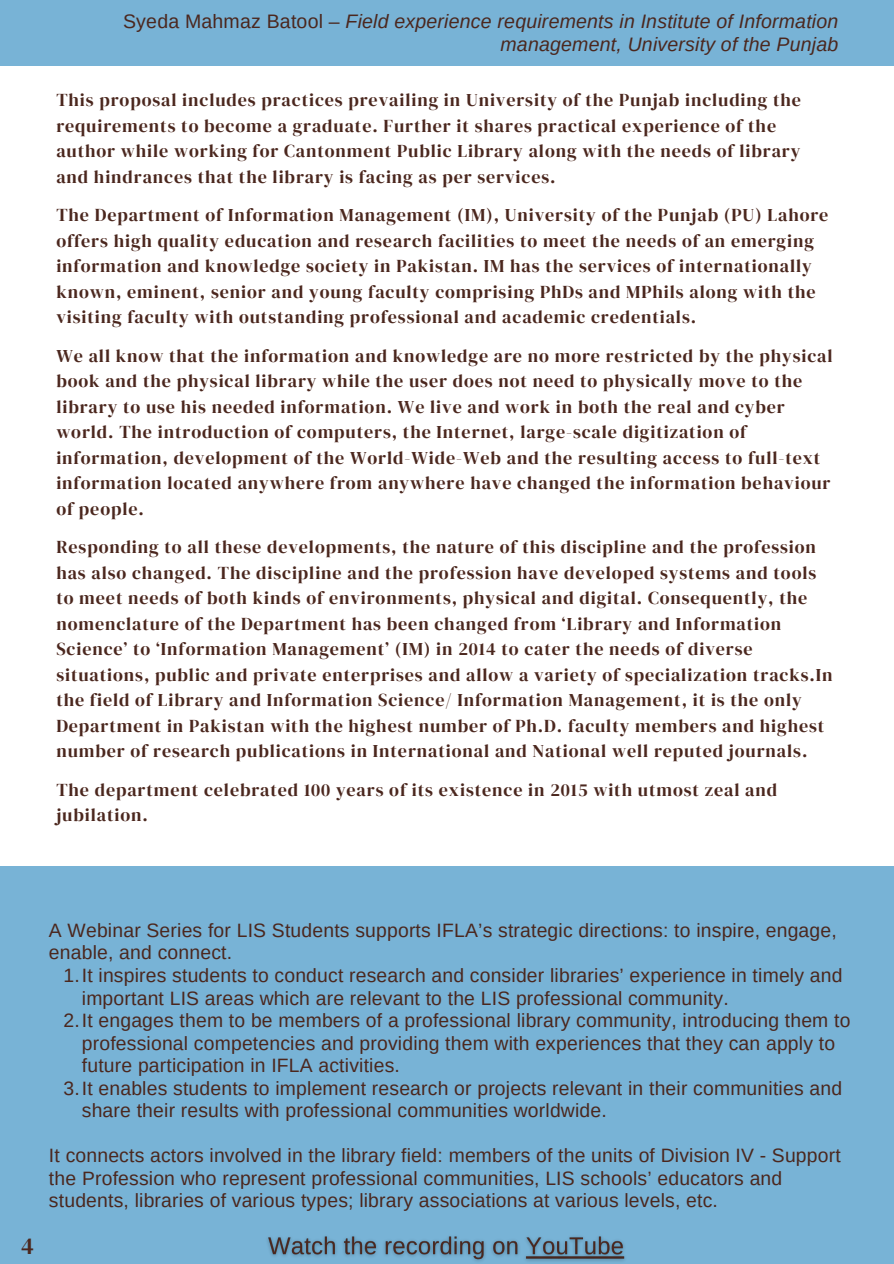
<style>
.page{position:relative;width:894px;height:1264px;background:#fff}
.page>*{position:absolute;margin:0;border:0;box-sizing:border-box;transform-origin:0 0}
.t1{font:23.7px "DM Serif Display";color:#4b271e}
.t2{font:italic 19.5px/22.5px "Arimo";letter-spacing:.01em;color:#4b271e;text-align:right}
.t3{font:19.35px/22.5px "Arimo";letter-spacing:.01em;color:#4b271e}
.t4{font:18px/25.5px "DM Serif Display";letter-spacing:.05em;color:#4b271e}
.s1{font-style:normal}
</style>
<div class="page">
<div style="left:0;top:0;width:893px;height:65px;background:#78b3d6"></div>
<div style="left:0;top:866px;width:893px;height:397px;background:#78b3d6"></div>
<img style="left:267px;top:1236px;width:358px;height:26px">
<p class="t2" style="left:123px;top:10px;width:716px"><span class="s1">Syeda Mahmaz Batool –</span> Field experience requirements in Institute of Information management, University of the Punjab</p>
<p class="t4" style="left:56px;top:87px;width:746px">This proposal includes practices prevailing in University of the Punjab including the requirements to become a graduate. Further it shares practical experience of the author while working for Cantonment Public Library along with the needs of library and hindrances that the library is facing as per services.</p>
<p class="t4" style="left:56px;top:202px;width:773px">The Department of Information Management (IM), University of the Punjab (PU) Lahore offers high quality education and research facilities to meet the needs of an emerging information and knowledge society in Pakistan. IM has the services of internationally known, eminent, senior and young faculty comprising PhDs and MPhils along with the visiting faculty with outstanding professional and academic credentials.</p>
<p class="t4" style="left:56px;top:342px;width:777px">We all know that the information and knowledge are no more restricted by the physical book and the physical library while the user does not need to physically move to the library to use his needed information. We live and work in both the real and cyber world. The introduction of computers, the Internet, large-scale digitization of information, development of the World-Wide-Web and the resulting access to full-text information located anywhere from anywhere have changed the information behaviour of people.</p>
<p class="t4" style="left:56px;top:534px;width:777px">Responding to all these developments, the nature of this discipline and the profession has also changed. The discipline and the profession have developed systems and tools to meet needs of both kinds of environments, physical and digital. Consequently, the nomenclature of the Department has been changed from ‘Library and Information Science’ to ‘Information Management’ (IM) in 2014 to cater the needs of diverse situations, public and private enterprises and allow a variety of specialization tracks.In the field of Library and Information Science/ Information Management, it is the only Department in Pakistan with the highest number of Ph.D. faculty members and highest number of research publications in International and National well reputed journals.</p>
<p class="t4" style="left:56px;top:776px;width:722px">The department celebrated 100 years of its existence in 2015 with utmost zeal and jubilation.</p>
<p class="t1" style="left:21px;top:1228px;width:14px">4</p>
<p class="t3" style="left:49px;top:918px;width:789px">A Webinar Series for LIS Students supports IFLA’s strategic directions: to inspire, engage, enable, and connect.</p>
<p class="t3" style="left:82px;top:964px;width:762px;text-indent:-18px">1.It inspires students to conduct research and consider libraries’ experience in timely and important LIS areas which are relevant to the LIS professional community.</p>
<p class="t3" style="left:82px;top:1009px;width:770px;text-indent:-18px">2.It engages them to be members of a professional library community, introducing them to professional competencies and providing them with experiences that they can apply to future participation in IFLA activities.</p>
<p class="t3" style="left:82px;top:1076px;width:761px;text-indent:-18px">3.It enables students to implement research or projects relevant in their communities and share their results with professional communities worldwide.</p>
<p class="t3" style="left:49px;top:1144px;width:793px">It connects actors involved in the library field: members of the units of Division IV - Support the Profession who represent professional communities, LIS schools’ educators and students, libraries of various types; library associations at various levels, etc.</p>
</div>
